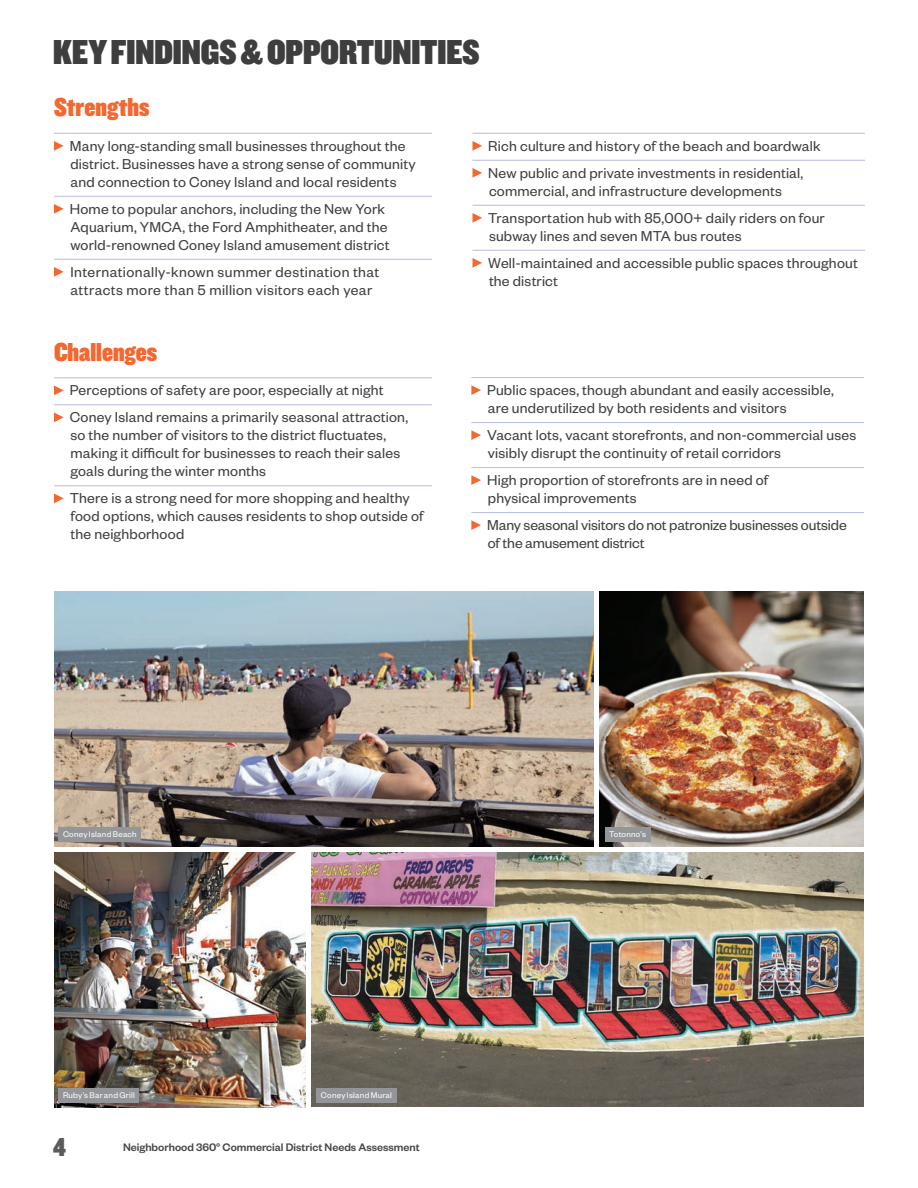
<style>
.page{position:relative;width:918px;height:1188px;background:#fff}
.page>*{position:absolute;margin:0;border:0;box-sizing:border-box;transform-origin:0 0}
.Header_2{font:36px "Knockout HTF90 Ultmt Welterwt";color:#3e3e3f}
.t1{font:27px "Knockout HTF90 Ultmt Welterwt";letter-spacing:.005em;color:#f26830}
.t2{font:27px "Knockout HTF90 Ultmt Welterwt";color:#5b5b5e}
.BList___10_5_Alterna{font:15.75px/18px "Founders Grotesk";letter-spacing:.015em;color:#3e3e3f}
.BList___10_5_Alterna-2{font:15.75px/18px "Founders Grotesk";letter-spacing:-.005em;color:#3e3e3f}
.t3{font:500 12px "Founders Grotesk";color:#464748}
.Photo_Caption_On_Pho{font:9px "Founders Grotesk";letter-spacing:.03em;color:#fff}
</style>
<div class="page">
<hr style="left:54px;top:378px;width:378px;height:1px;background:#b7bdde">
<hr style="left:54px;top:405px;width:378px;height:1px;background:#b7bdde">
<hr style="left:54px;top:486px;width:378px;height:1px;background:#b7bdde">
<svg style="left:54px;top:386px;width:10px;height:9px"></svg>
<svg style="left:54px;top:413px;width:10px;height:9px"></svg>
<svg style="left:54px;top:494px;width:10px;height:9px"></svg>
<hr style="left:471px;top:377px;width:393px;height:1px;background:#b7bdde">
<hr style="left:471px;top:422px;width:393px;height:1px;background:#b7bdde">
<hr style="left:471px;top:467px;width:393px;height:1px;background:#b7bdde">
<hr style="left:471px;top:512px;width:393px;height:1px;background:#b7bdde">
<svg style="left:471px;top:385px;width:10px;height:10px"></svg>
<svg style="left:471px;top:430px;width:10px;height:10px"></svg>
<svg style="left:471px;top:475px;width:10px;height:10px"></svg>
<svg style="left:471px;top:520px;width:10px;height:10px"></svg>
<img style="left:600px;top:591px;width:264px;height:255px">
<img style="left:54px;top:591px;width:540px;height:255px">
<div style="left:58px;top:827px;width:83px;height:15px;background:#939598"></div>
<img style="left:312px;top:852px;width:552px;height:255px">
<img style="left:54px;top:852px;width:252px;height:255px">
<div style="left:58px;top:1088px;width:81px;height:14px;background:#939598"></div>
<div style="left:316px;top:1088px;width:81px;height:14px;background:#939598"></div>
<div style="left:605px;top:827px;width:46px;height:15px;background:#939598"></div>
<hr style="left:472px;top:133px;width:393px;height:1px;background:#b7bdde">
<hr style="left:472px;top:160px;width:393px;height:1px;background:#b7bdde">
<hr style="left:472px;top:205px;width:393px;height:1px;background:#b7bdde">
<hr style="left:472px;top:250px;width:393px;height:1px;background:#b7bdde">
<svg style="left:472px;top:141px;width:10px;height:10px"></svg>
<svg style="left:472px;top:168px;width:10px;height:10px"></svg>
<svg style="left:472px;top:213px;width:10px;height:10px"></svg>
<svg style="left:472px;top:258px;width:10px;height:10px"></svg>
<hr style="left:54px;top:133px;width:378px;height:1px;background:#b7bdde">
<hr style="left:54px;top:196px;width:378px;height:1px;background:#b7bdde">
<hr style="left:54px;top:259px;width:378px;height:1px;background:#b7bdde">
<svg style="left:54px;top:141px;width:10px;height:10px"></svg>
<svg style="left:54px;top:204px;width:10px;height:10px"></svg>
<svg style="left:54px;top:267px;width:10px;height:10px"></svg>
<p class="Header_2" style="left:53px;top:33px;width:428px">KEY FINDINGS &amp; OPPORTUNITIES</p>
<p class="t1" style="left:54px;top:93px;width:97px">Strengths</p>
<p class="BList___10_5_Alterna" style="left:70px;top:136px;width:348px">Many long-standing small businesses throughout the district. Businesses have a strong sense of community and connection to Coney Island and local residents</p>
<p class="BList___10_5_Alterna" style="left:70px;top:199px;width:321px">Home to popular anchors, including the New York<br>Aquarium, YMCA, the Ford Amphitheater, and the world-renowned Coney Island amusement district</p>
<p class="BList___10_5_Alterna" style="left:71px;top:262px;width:310px">Internationally-known summer destination that attracts more than 5 million visitors each year</p>
<p class="BList___10_5_Alterna" style="left:488px;top:136px;width:334px">Rich culture and history of the beach and boardwalk</p>
<p class="BList___10_5_Alterna" style="left:488px;top:163px;width:317px">New public and private investments in residential, commercial, and infrastructure developments</p>
<p class="BList___10_5_Alterna" style="left:488px;top:208px;width:338px">Transportation hub with 85,000+ daily riders on four subway lines and seven MTA bus routes</p>
<p class="BList___10_5_Alterna" style="left:488px;top:253px;width:371px">Well-maintained and accessible public spaces throughout the district</p>
<p class="t1" style="left:54px;top:337px;width:105px">Challenges</p>
<p class="BList___10_5_Alterna" style="left:70px;top:380px;width:315px">Perceptions of safety are poor, especially at night</p>
<p class="BList___10_5_Alterna" style="left:70px;top:407px;width:340px">Coney Island remains a primarily seasonal attraction, so the number of visitors to the district fluctuates, making it difficult for businesses to reach their sales goals during the winter months</p>
<p class="BList___10_5_Alterna" style="left:70px;top:488px;width:355px">There is a strong need for more shopping and healthy food options, which causes residents to shop outside of the neighborhood</p>
<p class="BList___10_5_Alterna" style="left:487px;top:380px;width:348px">Public spaces, though abundant and easily accessible, are underutilized by both residents and visitors</p>
<p class="BList___10_5_Alterna" style="left:487px;top:425px;width:371px">Vacant lots, vacant storefronts, and non-commercial uses visibly disrupt the continuity of retail corridors</p>
<p class="BList___10_5_Alterna" style="left:487px;top:470px;width:283px">High proportion of storefronts are in need of physical improvements</p>
<p class="BList___10_5_Alterna-2" style="left:487px;top:515px;width:361px">Many seasonal visitors do not patronize businesses outside of the amusement district</p>
<p class="Photo_Caption_On_Pho" style="left:63px;top:829px;width:75px">Coney Island Beach</p>
<p class="Photo_Caption_On_Pho" style="left:63px;top:1090px;width:73px">Ruby’s Bar and Grill</p>
<p class="Photo_Caption_On_Pho" style="left:321px;top:1090px;width:73px">Coney Island Mural</p>
<h2 class="t2" style="left:53px;top:1133px;width:14px">4</h2>
<p class="t3" style="left:123px;top:1140px;width:298px">Neighborhood 360° Commercial District Needs Assessment</p>
<p class="Photo_Caption_On_Pho" style="left:609px;top:829px;width:38px">Totonno’s</p>
</div>
